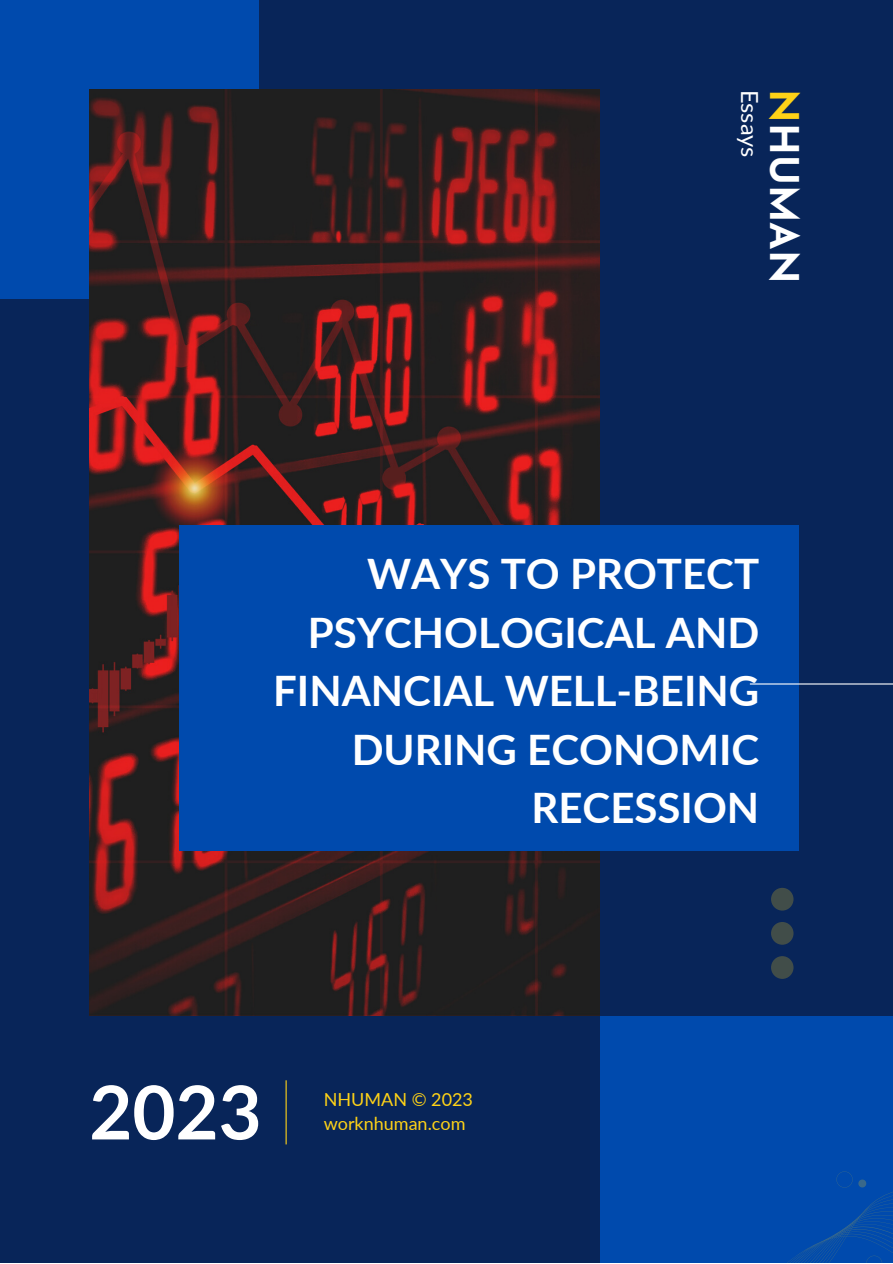
<style>
.page{position:relative;width:893px;height:1264px;background:#fff}
.page>*{position:absolute;margin:0;border:0;box-sizing:border-box;transform-origin:0 0}
.t1{font:700 74.25px "Lato";color:#fff}
.t2{font:700 42px/58.5px "Lato";color:#fff;text-align:right}
.t3{font:700 39.45px "Josefin Sans";color:#fff}
.t4{font:23.55px "Lato";color:#fff}
.t5{font:18px/24.8px "Lato";color:#fed217}
.s1{color:#fed217}
</style>
<div class="page">
<div style="left:0;top:0;width:892px;height:1262px;background:#082559"></div>
<div style="left:0;top:0;width:258px;height:299px;background:#004aad"></div>
<img style="left:89px;top:89px;width:511px;height:926px">
<div style="left:180px;top:525px;width:618px;height:326px;background:#004aad"></div>
<hr style="left:749px;top:683px;width:143px;height:1px;background:#fff">
<hr style="left:285px;top:1080px;width:2px;height:64px;background:#fed217">
<div style="left:600px;top:1016px;width:292px;height:246px;background:#004aad"></div>
<svg style="left:771px;top:888px;width:22px;height:90px"></svg>
<svg style="left:788px;top:1171px;width:104px;height:91px"></svg>
<p class="t4" style="left:764px;top:90px;width:69px;rotate:90deg">Essays</p>
<p class="t3" style="left:799px;top:89px;width:195px;rotate:90deg"><span class="s1">N</span>HUMAN</p>
<p class="t2" style="left:273px;top:544px;width:487px">WAYS TO PROTECT<br>PSYCHOLOGICAL AND<br>FINANCIAL WELL-BEING<br>DURING ECONOMIC<br>RECESSION</p>
<h1 class="t1" style="left:89px;top:1066px;width:174px">2023</h1>
<p class="t5" style="left:324px;top:1086px;width:151px">NHUMAN © 2023 worknhuman.com</p>
</div>
